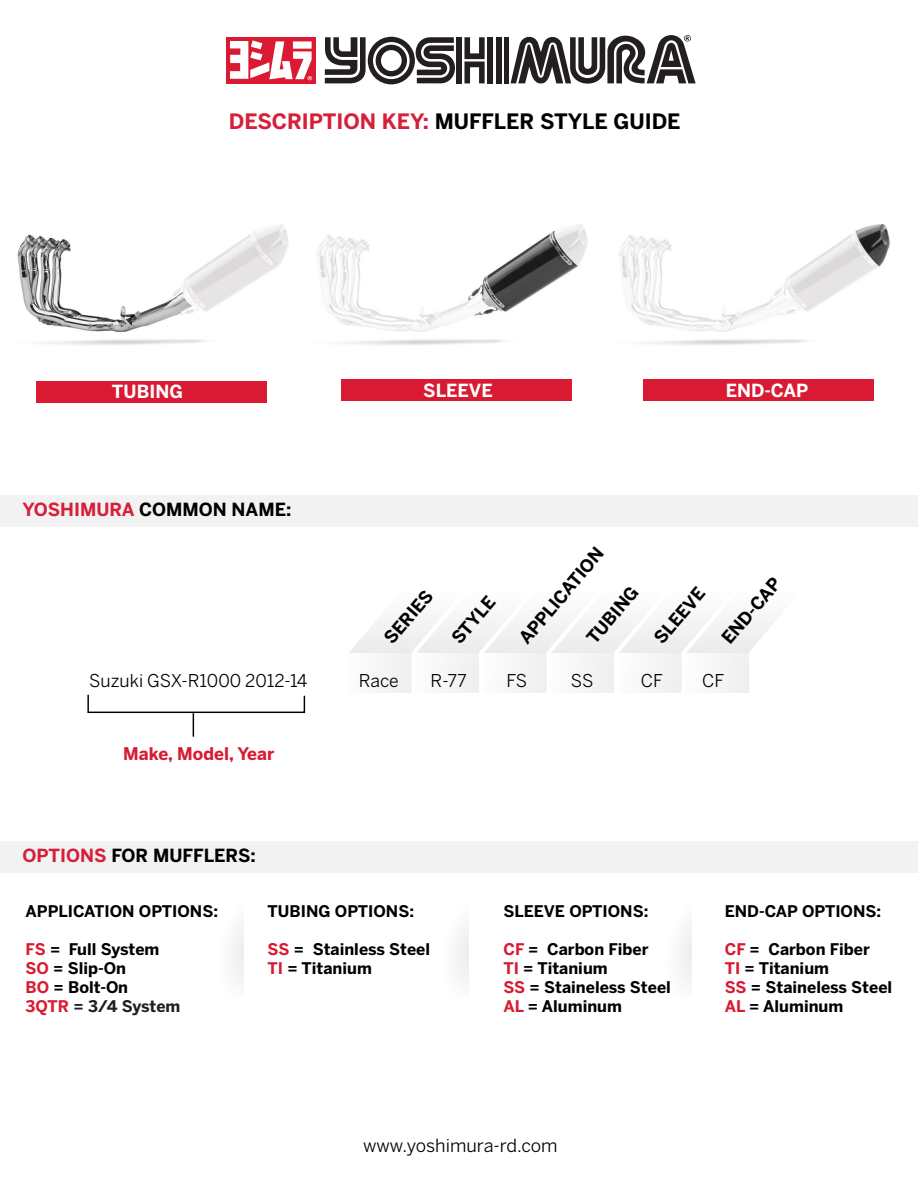
<style>
.page{position:relative;width:918px;height:1188px;background:#fff}
.page>*{position:absolute;margin:0;border:0;box-sizing:border-box;transform-origin:0 0}
.t1{font:700 21px "Benton Sans";color:#000}
.t2{font:700 18px "Benton Sans";color:#000}
.t3{font:18px "Benton Sans";color:#000}
.t4{font:700 18px "Benton Sans";color:#fff}
.t5{font:700 17.55px "Benton Sans";color:#000}
.t6{font:17.55px "Benton Sans";color:#000}
.t7{font:700 17.25px "Benton Sans";letter-spacing:-.005em;color:#d91a32}
.t8{font:700 15.9px/19.2px "Benton Sans";color:#000}
.s1{color:#d6203a}
.s2{color:#d91a32}
.s3{color:#231f20}
</style>
<div class="page">
<div style="left:0;top:495px;width:918px;height:32px;background:#f2f2f2"></div>
<div style="left:226px;top:37px;width:90px;height:46px;background:#d91a32"></div>
<div style="left:487px;top:37px;width:6px;height:46px;background:#231f20"></div>
<svg style="left:325px;top:37px;width:160px;height:47px"></svg>
<div style="left:504px;top:37px;width:5px;height:46px;background:#231f20"></div>
<div style="left:496px;top:37px;width:6px;height:46px;background:#231f20"></div>
<svg style="left:511px;top:35px;width:185px;height:49px"></svg>
<svg style="left:230px;top:40px;width:82px;height:40px"></svg>
<div style="left:686px;top:653px;width:62px;height:39px;background:#f5f5f6"></div>
<div style="left:618px;top:653px;width:63px;height:39px;background:#f5f5f6"></div>
<div style="left:551px;top:653px;width:62px;height:39px;background:#f5f5f6"></div>
<div style="left:483px;top:653px;width:63px;height:39px;background:#f5f5f6"></div>
<div style="left:348px;top:653px;width:63px;height:39px;background:#fafafa"></div>
<svg style="left:349px;top:622px;width:425px;height:69px"></svg>
<div style="left:416px;top:653px;width:62px;height:39px;background:#f6f6f6"></div>
<svg style="left:87px;top:694px;width:219px;height:43px"></svg>
<div style="left:36px;top:382px;width:230px;height:21px;background:#d91a32"></div>
<div style="left:341px;top:380px;width:230px;height:21px;background:#d91a32"></div>
<div style="left:644px;top:380px;width:230px;height:21px;background:#d91a32"></div>
<div style="left:0;top:841px;width:918px;height:31px;background:#f2f2f2"></div>
<img style="left:619px;top:224px;width:271px;height:121px">
<img style="left:317px;top:224px;width:271px;height:121px">
<img style="left:17px;top:224px;width:272px;height:121px">
<h1 class="t1" style="left:229px;top:109px;width:453px"><span class="s1">DESCRIPTION KEY:</span> MUFFLER STYLE GUIDE</h1>
<p class="t4" style="left:112px;top:381px;width:73px">TUBING</p>
<p class="t4" style="left:423px;top:380px;width:71px">SLEEVE</p>
<p class="t4" style="left:726px;top:380px;width:84px">END-CAP</p>
<p class="t2" style="left:23px;top:499px;width:270px"><span class="s1">YOSHIMURA</span> COMMON NAME:</p>
<p class="t5" style="left:380px;top:635px;width:66px;rotate:-50deg">SERIES</p>
<p class="t5" style="left:447px;top:635px;width:58px;rotate:-50deg">STYLE</p>
<p class="t5" style="left:515px;top:635px;width:121px;rotate:-50deg">APPLICATION</p>
<p class="t5" style="left:582px;top:635px;width:71px;rotate:-50deg">TUBING</p>
<p class="t5" style="left:650px;top:635px;width:69px;rotate:-50deg">SLEEVE</p>
<p class="t5" style="left:717px;top:635px;width:82px;rotate:-50deg">END-CAP</p>
<p class="t6" style="left:89px;top:670px;width:220px">Suzuki GSX-R1000 2012-14</p>
<p class="t6" style="left:359px;top:670px;width:41px">Race</p>
<p class="t6" style="left:431px;top:670px;width:38px">R-77</p>
<p class="t6" style="left:506px;top:670px;width:22px">FS</p>
<p class="t6" style="left:571px;top:670px;width:24px">SS</p>
<p class="t6" style="left:641px;top:670px;width:24px">CF</p>
<p class="t6" style="left:702px;top:670px;width:24px">CF</p>
<p class="t7" style="left:123px;top:743px;width:153px">Make, Model, Year</p>
<p class="t2" style="left:23px;top:844px;width:235px"><span class="s1">OPTIONS</span> FOR MUFFLERS:</p>
<p class="t8" style="left:26px;top:901px;width:194px">APPLICATION OPTIONS:</p>
<p class="t8" style="left:26px;top:939px;width:156px"><span class="s2">FS</span> = Full System<br><span class="s2">SO</span> = Slip-On<br><span class="s2">BO</span> = Bolt-On<br><span class="s2">3QTR</span> <span class="s3">= 3/4 System</span></p>
<p class="t8" style="left:268px;top:901px;width:148px">TUBING OPTIONS:</p>
<p class="t8" style="left:268px;top:939px;width:164px"><span class="s2">SS</span> = Stainless Steel<br><span class="s2">TI</span> = Titanium</p>
<p class="t8" style="left:503px;top:901px;width:147px">SLEEVE OPTIONS:</p>
<p class="t8" style="left:503px;top:939px;width:169px"><span class="s2">CF</span> = Carbon Fiber<br><span class="s2">TI</span> = Titanium<br><span class="s2">SS</span> = Staineless Steel<br><span class="s2">AL</span> = Aluminum</p>
<p class="t3" style="left:363px;top:1135px;width:196px">www.yoshimura-rd.com</p>
<p class="t8" style="left:725px;top:901px;width:158px">END-CAP OPTIONS:</p>
<p class="t8" style="left:725px;top:939px;width:169px"><span class="s2">CF</span> = Carbon Fiber<br><span class="s2">TI</span> = Titanium<br><span class="s2">SS</span> = Staineless Steel<br><span class="s2">AL</span> = Aluminum</p>
</div>
